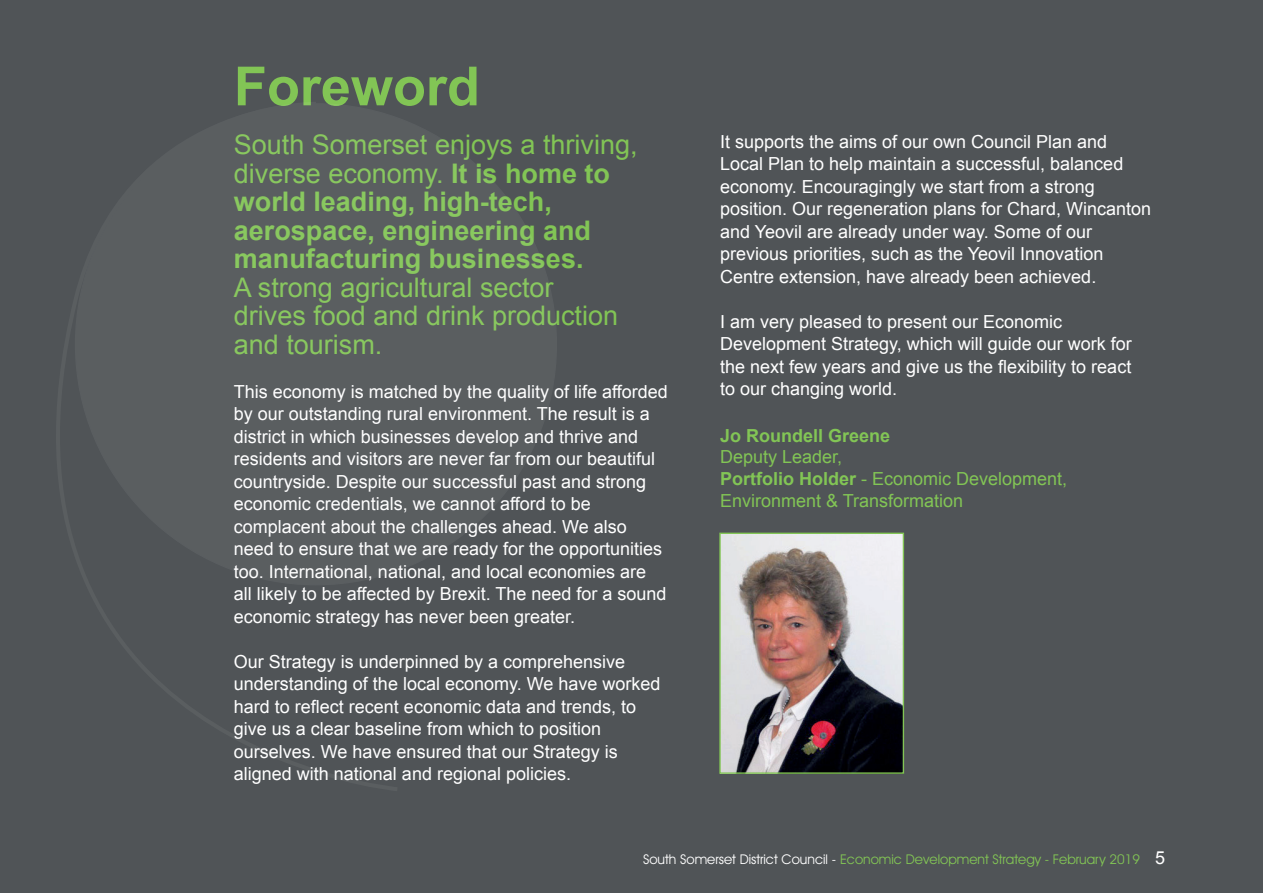
<style>
.page{position:relative;width:1263px;height:893px;background:#fff}
.page>*{position:absolute;margin:0;border:0;box-sizing:border-box;transform-origin:0 0}
.t1{font:700 54px "Arial";color:#82c555}
.t2{font:700 27px/28.5px "Arial";color:#82c555}
.t3{font:27px/28.5px "Arial";color:#82c555}
.t4{font:18px/22.5px "Arial";color:#fff}
.t5{font:18px/21.6px "Arial";color:#82c555}
.t6{font:700 18px "Arial";color:#82c555}
.t7{font:13.5px "Avant Garde IT Cby BT";color:#82c555}
.s1{font-weight:400}
.s2{font-weight:700}
.s3{color:#fff}
.s4{font-family:"Arial";font-size:18px;color:#fff}
</style>
<div class="page">
<div style="left:0;top:834px;width:1263px;height:59px;background:#505457"></div>
<div style="left:0;top:0;width:1263px;height:842px;background:#505457"></div>
<div style="left:75px;top:104px;width:481px;height:481px;background:#5a5e60;border-radius:50%"></div>
<img style="left:721px;top:535px;width:181px;height:237px">
<div style="left:719px;top:533px;width:185px;height:241px;border:1px solid #82c555"></div>
<h1 class="t1" style="left:234px;top:51px;width:248px">Foreword</h1>
<h2 class="t2" style="left:234px;top:131px;width:405px"><span class="s1">South Somerset enjoys a thriving, diverse economy.</span> It is home to world leading, high-tech, aerospace, engineering and manufacturing businesses.</h2>
<h2 class="t3" style="left:234px;top:273px;width:386px">A strong agricultural sector drives food and drink production and tourism.</h2>
<p class="t4" style="left:234px;top:380px;width:435px">This economy is matched by the quality of life afforded by our outstanding rural environment. The result is a district in which businesses develop and thrive and residents and visitors are never far from our beautiful countryside. Despite our successful past and strong economic credentials, we cannot afford to be complacent about the challenges ahead. We also need to ensure that we are ready for the opportunities too. International, national, and local economies are all likely to be affected by Brexit. The need for a sound economic strategy has never been greater.</p>
<p class="t4" style="left:234px;top:650px;width:428px">Our Strategy is underpinned by a comprehensive understanding of the local economy. We have worked hard to reflect recent economic data and trends, to give us a clear baseline from which to position ourselves. We have ensured that our Strategy is aligned with national and regional policies.</p>
<p class="t4" style="left:720px;top:130px;width:433px">It supports the aims of our own Council Plan and Local Plan to help maintain a successful, balanced economy. Encouragingly we start from a strong position. Our regeneration plans for Chard, Wincanton and Yeovil are already under way. Some of our previous priorities, such as the Yeovil Innovation Centre extension, have already been achieved.</p>
<p class="t4" style="left:720px;top:310px;width:413px">I am very pleased to present our Economic Development Strategy, which will guide our work for the next few years and give us the flexibility to react to our changing world.</p>
<p class="t6" style="left:720px;top:424px;width:172px">Jo Roundell Greene</p>
<p class="t5" style="left:720px;top:446px;width:349px">Deputy Leader,<br><span class="s2">Portfolio Holder</span> - Economic Development,<br>Environment &amp; Transformation</p>
<p class="t7" style="left:643px;top:851px;width:523px"><span class="s3">South Somerset District Council -</span> Economic Development Strategy - February 2019 <span class="s4">5</span></p>
</div>
